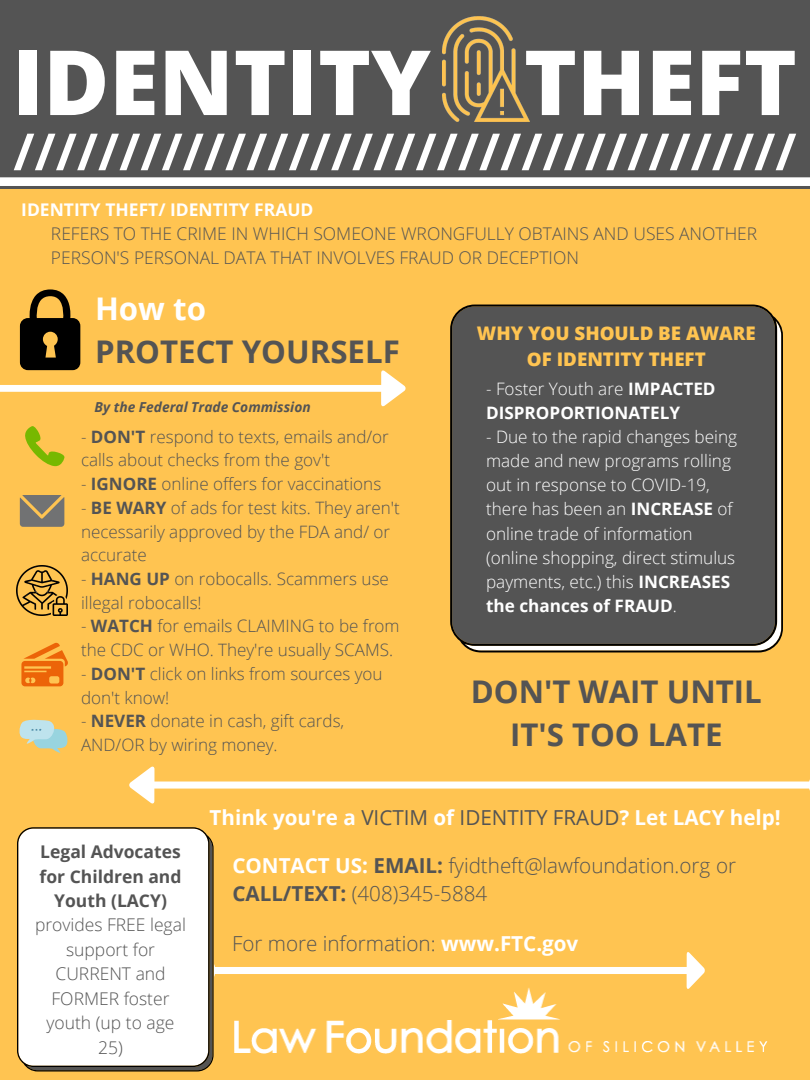
<style>
.page{position:relative;width:810px;height:1080px;background:#ffc451}
.page>*{position:absolute;margin:0;border:0;box-sizing:border-box;transform-origin:0 0}
.t1{font:800 90px "Open Sans";color:#fff}
.t2{font:700 51.25px "Open Sans";color:#fff}
.t3{font:700 31.25px/43.6px "Open Sans";color:#545454;text-align:center}
.t4{font:700 31.25px "Open Sans";color:#fff}
.t5{font:300 20.62px/28.8px "Open Sans";color:#545454}
.t6{font:700 20.62px "Open Sans";color:#fff}
.t7{font:800 18.75px/26.2px "Open Sans";color:#ffc451;text-align:center}
.t8{font:300 17.5px/24.5px "Open Sans";color:#545454}
.t9{font:700 17.5px/24.5px "Open Sans";color:#545454;text-align:center}
.t10{font:700 17.5px "Open Sans";color:#fff}
.t11{font:300 17.12px/24px "Open Sans";color:#fff}
.t12{font:700 17.12px/24px "Open Sans";color:#fff}
.t13{font:300 17.06px/23.7px "Open Sans";color:#545454}
.t14{font:italic 700 13.75px "Open Sans";color:#545454}
.s1{font-weight:700}
.s2{font-weight:300}
.s3{font-weight:400;color:#545454}
.s4{font-weight:700;color:#fff}
</style>
<div class="page">
<div style="left:0;top:0;width:810px;height:189px;background:#545454"></div>
<svg style="left:0;top:177px;width:810px;height:9px;background:#f8f8f8"></svg>
<svg style="left:0;top:289px;width:406px;height:118px"></svg>
<svg style="left:25px;top:426px;width:39px;height:40px"></svg>
<svg style="left:20px;top:495px;width:44px;height:32px"></svg>
<svg style="left:21px;top:642px;width:47px;height:44px"></svg>
<img style="left:17px;top:565px;width:50px;height:50px">
<svg style="left:19px;top:719px;width:49px;height:34px"></svg>
<div style="left:450px;top:305px;width:333px;height:347px;background:#545454"></div>
<svg style="left:129px;top:766px;width:681px;height:38px"></svg>
<svg style="left:17px;top:827px;width:197px;height:245px;background:#f2f1ef"></svg>
<img style="left:234px;top:990px;width:533px;height:64px">
<svg style="left:215px;top:952px;width:490px;height:38px"></svg>
<img style="left:442px;top:16px;width:87px;height:106px">
<h1 class="t1" style="left:12px;top:19px;width:786px">IDENTITY THEFT</h1>
<h2 class="t2" style="left:13px;top:116px;width:785px">/////////////////////////////////////</h2>
<p class="t10" style="left:21px;top:197px;width:294px">IDENTITY THEFT/ IDENTITY FRAUD</p>
<p class="t8" style="left:51px;top:221px;width:708px;line-height:24.3px">REFERS TO THE CRIME IN WHICH SOMEONE WRONGFULLY OBTAINS AND USES ANOTHER<br>PERSON'S PERSONAL DATA THAT INVOLVES FRAUD OR DECEPTION</p>
<h3 class="t4" style="left:95px;top:286px;width:112px">How to</h3>
<h3 class="t3" style="left:95px;top:329px;width:306px">PROTECT YOURSELF</h3>
<p class="t14" style="left:95px;top:397px;width:218px">By the Federal Trade Commission</p>
<p class="t13" style="left:81px;top:424px;width:309px">- <span class="s1">DON'T</span> respond to texts, emails and/or calls about checks from the gov't</p>
<p class="t13" style="left:81px;top:472px;width:302px">- <span class="s1">IGNORE</span> online offers for vaccinations</p>
<p class="t13" style="left:81px;top:495px;width:320px">- <span class="s1">BE WARY</span> of ads for test kits. They aren't necessarily approved by the FDA and/ or accurate</p>
<p class="t13" style="left:81px;top:567px;width:309px">- <span class="s1">HANG UP</span> on robocalls. Scammers use illegal robocalls!</p>
<p class="t13" style="left:81px;top:614px;width:320px">- <span class="s1">WATCH</span> for emails CLAIMING to be from the CDC or WHO. They're usually SCAMS.</p>
<p class="t13" style="left:81px;top:661px;width:303px">- <span class="s1">DON'T</span> click on links from sources you don't know!</p>
<p class="t13" style="left:81px;top:709px;width:265px">- <span class="s1">NEVER</span> donate in cash, gift cards,<br>AND/OR by wiring money.</p>
<p class="t7" style="left:477px;top:320px;width:280px">WHY YOU SHOULD BE AWARE<br>OF IDENTITY THEFT</p>
<p class="t12" style="left:486px;top:377px;width:231px"><span class="s2">- Foster Youth are</span> IMPACTED<br>DISPROPORTIONATELY</p>
<p class="t11" style="left:486px;top:425px;width:253px">- Due to the rapid changes being made and new programs rolling out in response to COVID-19, there has been an <span class="s1">INCREASE</span> of online trade of information (online shopping, direct stimulus payments, etc.) this <span class="s1">INCREASES the chances of FRAUD</span>.</p>
<h3 class="t3" style="left:471px;top:669px;width:293px">DON'T WAIT UNTIL<br>IT'S TOO LATE</h3>
<p class="t9" style="left:40px;top:839px;width:143px">Legal Advocates for Children and<br>Youth (LACY)</p>
<p class="t8" style="left:35px;top:912px;width:152px;text-align:center">provides FREE legal support for<br>CURRENT and<br>FORMER foster youth (up to age<br>25)</p>
<p class="t6" style="left:210px;top:803px;width:573px">Think you're a <span class="s3">VICTIM</span> of <span class="s3">IDENTITY FRAUD</span>? Let LACY help!</p>
<p class="t5" style="left:232px;top:850px;width:505px"><span class="s4">CONTACT US:</span> <span class="s1">EMAIL:</span> fyidtheft@lawfoundation.org or<br><span class="s1">CALL/TEXT:</span> (408)345-5884</p>
<p class="t5" style="left:232px;top:929px;width:348px">For more information: <span class="s4">www.FTC.gov</span></p>
</div>
